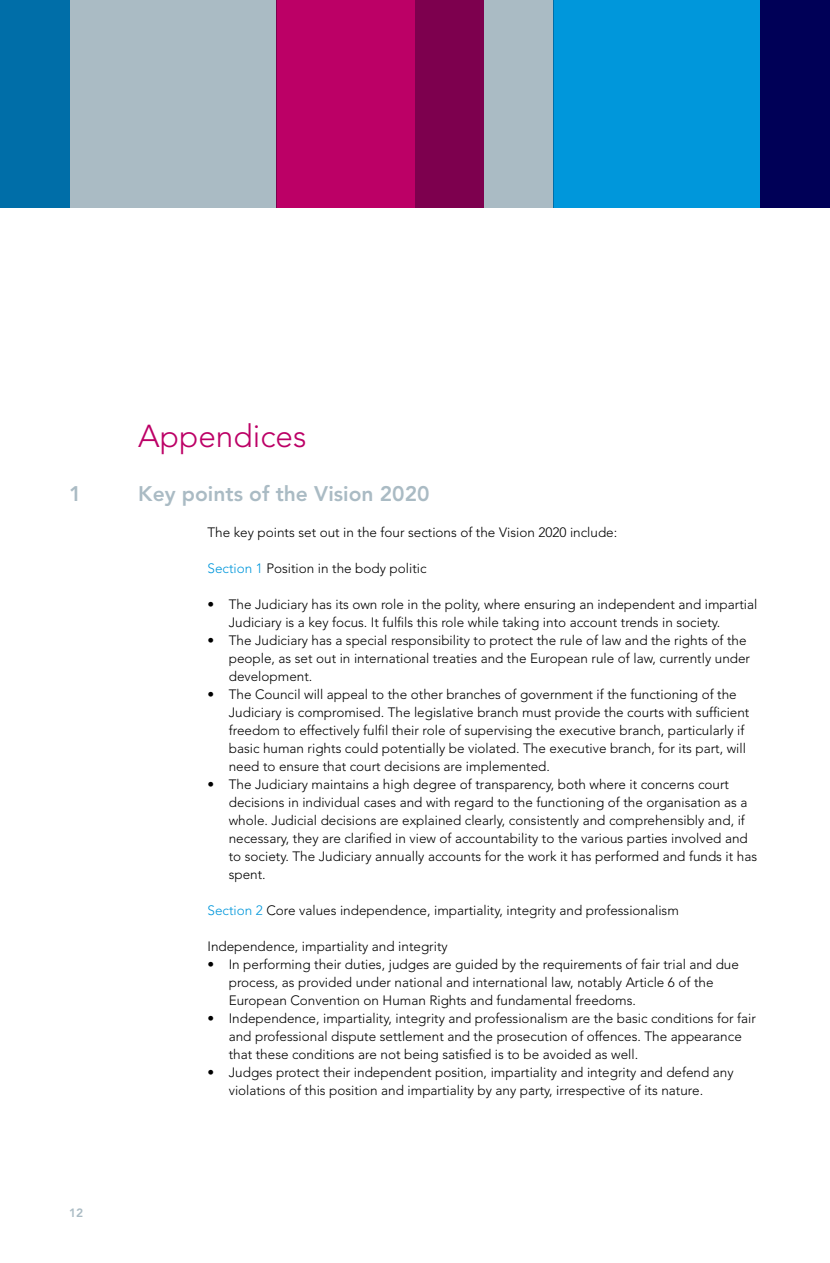
<style>
.page{position:relative;width:830px;height:1263px;background:#fff}
.page>*{position:absolute;margin:0;border:0;box-sizing:border-box;transform-origin:0 0}
.t1{font:300 31.5px "Avenir";color:#bc0066}
.t2{font:800 21px "Avenir";color:#aabbc4}
.t3{font:300 13.5px/18px "Avenir";color:#000}
.t4{font:800 12px "Avenir";color:#aabbc4}
.s1{color:#0097db}
</style>
<div class="page">
<div style="left:0;top:0;width:276px;height:207px;background:#aabbc4"></div>
<div style="left:415px;top:0;width:138px;height:207px;background:#aabbc4"></div>
<svg style="left:276px;top:0;width:208px;height:207px;background:#a6005d"></svg>
<div style="left:553px;top:0;width:276px;height:207px;background:#0097db"></div>
<div style="left:760px;top:0;width:69px;height:207px;background:#000057"></div>
<div style="left:0;top:0;width:69px;height:207px;background:#006ea8"></div>
<h1 class="t1" style="left:138px;top:418px;width:169px">Appendices</h1>
<h2 class="t2" style="left:69px;top:481px;width:14px">1</h2>
<h2 class="t2" style="left:138px;top:481px;width:292px">Key points of the Vision 2020</h2>
<p class="t3" style="left:207px;top:523px;width:411px">The key points set out in the four sections of the Vision 2020 include:</p>
<p class="t3" style="left:207px;top:559px;width:220px"><span class="s1">Section 1</span> Position in the body politic</p>
<p class="t3" style="left:229px;top:595px;width:529px;text-indent:-21px">• The Judiciary has its own role in the polity, where ensuring an independent and impartial<br>Judiciary is a key focus. It fulfils this role while taking into account trends in society.</p>
<p class="t3" style="left:229px;top:631px;width:522px;text-indent:-21px">• The Judiciary has a special responsibility to protect the rule of law and the rights of the people, as set out in international treaties and the European rule of law, currently under development.</p>
<p class="t3" style="left:229px;top:685px;width:522px;text-indent:-21px">• The Council will appeal to the other branches of government if the functioning of the Judiciary is compromised. The legislative branch must provide the courts with sufficient freedom to effectively fulfil their role of supervising the executive branch, particularly if basic human rights could potentially be violated. The executive branch, for its part, will need to ensure that court decisions are implemented.</p>
<p class="t3" style="left:229px;top:775px;width:529px;text-indent:-21px">• The Judiciary maintains a high degree of transparency, both where it concerns court decisions in individual cases and with regard to the functioning of the organisation as a whole. Judicial decisions are explained clearly, consistently and comprehensibly and, if necessary, they are clarified in view of accountability to the various parties involved and to society. The Judiciary annually accounts for the work it has performed and funds it has spent.</p>
<p class="t3" style="left:207px;top:901px;width:472px"><span class="s1">Section 2</span> Core values independence, impartiality, integrity and professionalism</p>
<p class="t3" style="left:207px;top:937px;width:242px">Independence, impartiality and integrity</p>
<p class="t3" style="left:229px;top:955px;width:511px;text-indent:-21px">• In performing their duties, judges are guided by the requirements of fair trial and due process, as provided under national and international law, notably Article 6 of the<br>European Convention on Human Rights and fundamental freedoms.</p>
<p class="t3" style="left:229px;top:1009px;width:528px;text-indent:-21px">• Independence, impartiality, integrity and professionalism are the basic conditions for fair and professional dispute settlement and the prosecution of offences. The appearance that these conditions are not being satisfied is to be avoided as well.</p>
<p class="t3" style="left:229px;top:1063px;width:506px;text-indent:-21px">• Judges protect their independent position, impartiality and integrity and defend any violations of this position and impartiality by any party, irrespective of its nature.</p>
<p class="t4" style="left:69px;top:1205px;width:16px">12</p>
</div>
